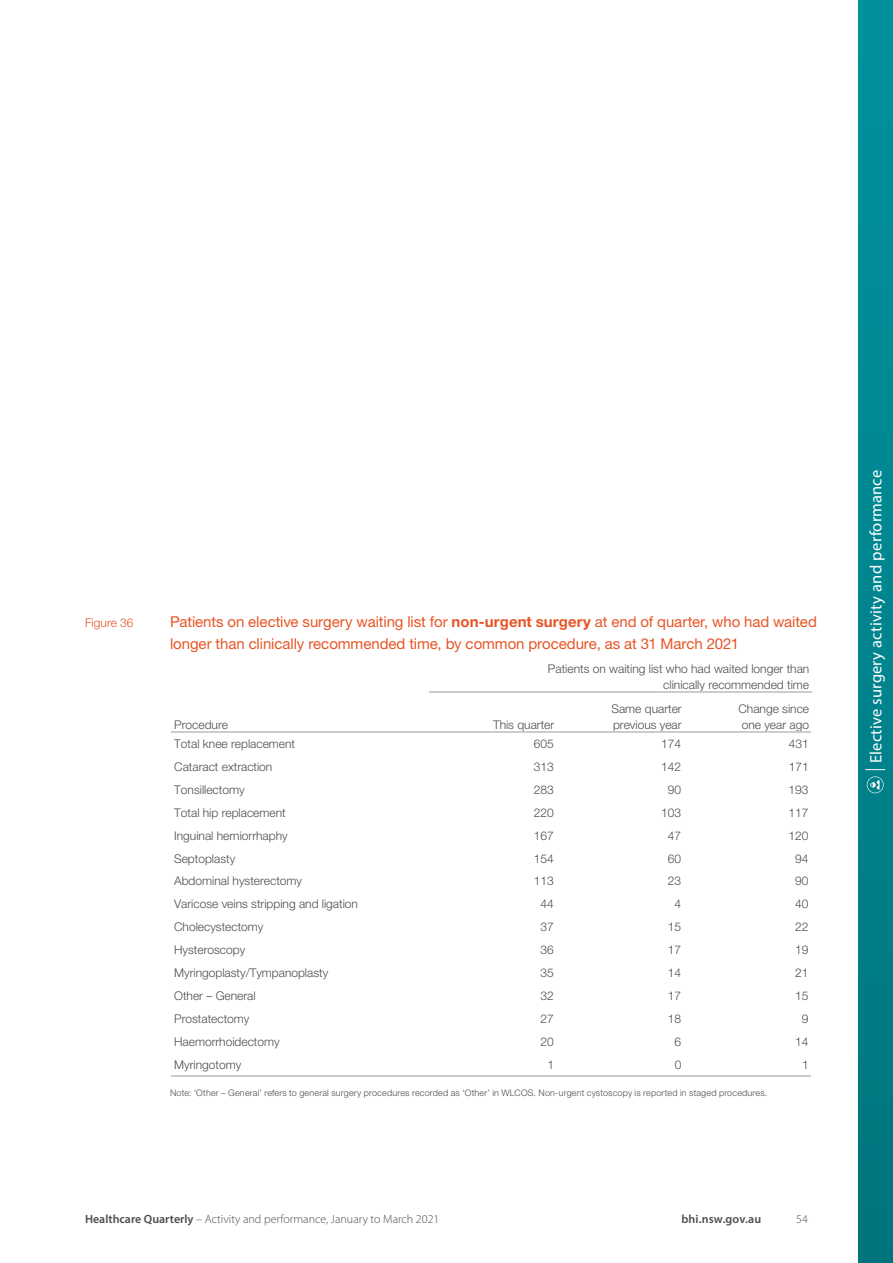
<style>
.page{position:relative;width:893px;height:1263px;background:#fff}
.page>*{position:absolute;margin:0;border:0;box-sizing:border-box;transform-origin:0 0}
.t1{font:16.5px "Myriad Pro";letter-spacing:.01em;color:#fff}
.t2{font:15px/21.8px "Helvetica Neue LT Std";letter-spacing:-.005em;color:#e75525}
.t3{font:300 12px/15.6px "Helvetica Neue LT Std";color:#4d4d4f}
.t4{font:300 12px "Myriad Pro";color:#4d4d4f}
.t5{font:600 12px "Myriad Pro";letter-spacing:.005em;color:#4d4d4f}
.t6{font:300 12px "Helvetica Neue LT Std";letter-spacing:.005em;color:#e75525}
.t7{font:300 9px "Helvetica Neue LT Std";letter-spacing:.02em;color:#4d4d4f}
.s1{font-weight:700}
.s2{font-weight:600}
</style>
<div class="page">
<div style="left:859px;top:0;width:34px;height:1263px;background:linear-gradient(to bottom,#00939d,#00757d)"></div>
<svg style="left:865px;top:769px;width:20px;height:1px"></svg>
<svg style="left:867px;top:776px;width:17px;height:17px"></svg>
<hr style="left:429px;top:692px;width:382px;height:1px;background:#ccc">
<hr style="left:172px;top:731px;width:639px;height:2px;background:#ccc">
<hr style="left:172px;top:1075px;width:639px;height:1px;background:#ccc">
<p class="t6" style="left:85px;top:616px;width:50px">Figure 36</p>
<p class="t2" style="left:170px;top:611px;width:648px">Patients on elective surgery waiting list for <span class="s1">non-urgent surgery</span> at end of quarter, who had waited longer than clinically recommended time, by common procedure, as at 31 March 2021</p>
<p class="t3" style="left:548px;top:661px;width:263px;text-align:right">Patients on waiting list who had waited longer than clinically recommended time</p>
<p class="t3" style="left:174px;top:716px;width:55px">Procedure</p>
<p class="t3" style="left:493px;top:716px;width:63px">This quarter</p>
<p class="t3" style="left:611px;top:701px;width:72px">Same quarter previous year</p>
<p class="t3" style="left:738px;top:701px;width:72px">Change since one year ago</p>
<p class="t3" style="left:174px;top:736px;width:122px">Total knee replacement</p>
<p class="t3" style="left:534px;top:736px;width:21px">605</p>
<p class="t3" style="left:661px;top:736px;width:21px">174</p>
<p class="t3" style="left:789px;top:736px;width:21px">431</p>
<p class="t3" style="left:174px;top:759px;width:100px">Cataract extraction</p>
<p class="t3" style="left:534px;top:759px;width:21px">313</p>
<p class="t3" style="left:661px;top:759px;width:21px">142</p>
<p class="t3" style="left:789px;top:759px;width:21px">171</p>
<p class="t3" style="left:174px;top:781px;width:72px">Tonsillectomy</p>
<p class="t3" style="left:534px;top:781px;width:21px">283</p>
<p class="t3" style="left:668px;top:781px;width:15px">90</p>
<p class="t3" style="left:789px;top:781px;width:21px">193</p>
<p class="t3" style="left:174px;top:804px;width:113px">Total hip replacement</p>
<p class="t3" style="left:534px;top:804px;width:21px">220</p>
<p class="t3" style="left:661px;top:804px;width:21px">103</p>
<p class="t3" style="left:789px;top:804px;width:21px">117</p>
<p class="t3" style="left:174px;top:827px;width:115px">Inguinal herniorrhaphy</p>
<p class="t3" style="left:534px;top:827px;width:21px">167</p>
<p class="t3" style="left:668px;top:827px;width:15px">47</p>
<p class="t3" style="left:789px;top:827px;width:21px">120</p>
<p class="t3" style="left:174px;top:850px;width:63px">Septoplasty</p>
<p class="t3" style="left:534px;top:850px;width:21px">154</p>
<p class="t3" style="left:668px;top:850px;width:15px">60</p>
<p class="t3" style="left:795px;top:850px;width:15px">94</p>
<p class="t3" style="left:174px;top:873px;width:129px">Abdominal hysterectomy</p>
<p class="t3" style="left:534px;top:873px;width:21px">113</p>
<p class="t3" style="left:668px;top:873px;width:15px">23</p>
<p class="t3" style="left:795px;top:873px;width:15px">90</p>
<p class="t3" style="left:174px;top:896px;width:185px">Varicose veins stripping and ligation</p>
<p class="t3" style="left:540px;top:896px;width:15px">44</p>
<p class="t3" style="left:675px;top:896px;width:8px">4</p>
<p class="t3" style="left:795px;top:896px;width:15px">40</p>
<p class="t3" style="left:174px;top:919px;width:91px">Cholecystectomy</p>
<p class="t3" style="left:540px;top:919px;width:15px">37</p>
<p class="t3" style="left:668px;top:919px;width:15px">15</p>
<p class="t3" style="left:795px;top:919px;width:15px">22</p>
<p class="t3" style="left:174px;top:942px;width:73px">Hysteroscopy</p>
<p class="t3" style="left:540px;top:942px;width:15px">36</p>
<p class="t3" style="left:668px;top:942px;width:15px">17</p>
<p class="t3" style="left:795px;top:942px;width:15px">19</p>
<p class="t3" style="left:174px;top:965px;width:156px">Myringoplasty/Tympanoplasty</p>
<p class="t3" style="left:540px;top:965px;width:15px">35</p>
<p class="t3" style="left:668px;top:965px;width:15px">14</p>
<p class="t3" style="left:795px;top:965px;width:15px">21</p>
<p class="t3" style="left:174px;top:988px;width:83px">Other – General</p>
<p class="t3" style="left:540px;top:988px;width:15px">32</p>
<p class="t3" style="left:668px;top:988px;width:15px">17</p>
<p class="t3" style="left:795px;top:988px;width:15px">15</p>
<p class="t3" style="left:174px;top:1010px;width:77px">Prostatectomy</p>
<p class="t3" style="left:540px;top:1010px;width:15px">27</p>
<p class="t3" style="left:668px;top:1010px;width:15px">18</p>
<p class="t3" style="left:802px;top:1010px;width:8px">9</p>
<p class="t3" style="left:174px;top:1033px;width:107px">Haemorrhoidectomy</p>
<p class="t3" style="left:540px;top:1033px;width:15px">20</p>
<p class="t3" style="left:675px;top:1033px;width:8px">6</p>
<p class="t3" style="left:795px;top:1033px;width:15px">14</p>
<p class="t3" style="left:174px;top:1056px;width:69px">Myringotomy</p>
<p class="t3" style="left:547px;top:1056px;width:8px">1</p>
<p class="t3" style="left:675px;top:1056px;width:8px">0</p>
<p class="t3" style="left:802px;top:1056px;width:8px">1</p>
<p class="t7" style="left:170px;top:1087px;width:599px">Note: ‘Other – General’ refers to general surgery procedures recorded as ‘Other’ in WLCOS. Non-urgent cystoscopy is reported in staged procedures.</p>
<p class="t4" style="left:85px;top:1212px;width:356px"><span class="s2">Healthcare Quarterly</span> – Activity and performance, January to March 2021</p>
<p class="t5" style="left:681px;top:1211px;width:81px">bhi.nsw.gov.au</p>
<p class="t4" style="left:796px;top:1212px;width:13px">54</p>
<h1 class="t1" style="left:866px;top:763px;width:294px;rotate:-90deg">Elective surgery activity and performance</h1>
</div>
